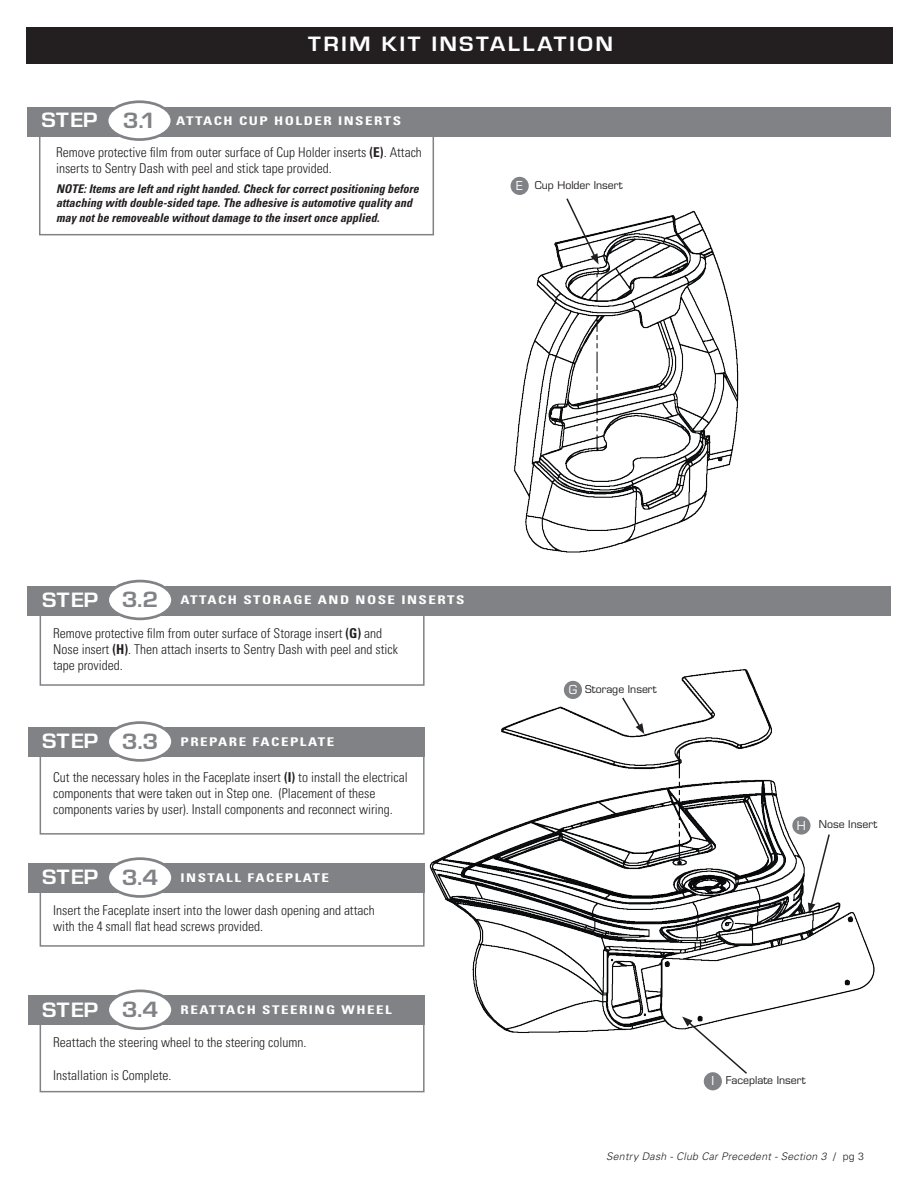
<style>
.page{position:relative;width:918px;height:1188px;background:#fff}
.page>*{position:absolute;margin:0;border:0;box-sizing:border-box;transform-origin:0 0}
.t1{font:700 21.6px "Eurostile";letter-spacing:.1em;color:#fff;scale:1.11 1}
.t2{font:300 condensed 13.5px/16.2px "Univers LT Pro";color:#231f20}
.t3{font:italic 700 condensed 12px/14.4px "Univers LT Pro";color:#231f20}
.t4{font:700 condensed 12px "Univers LT Pro";letter-spacing:.1em;color:#fff;scale:1.25 1}
.t5{font:12px "Eurostile";color:#fff}
.t6{font:10.5px "Eurostile";color:#231f20}
.t7{font:italic 300 10.5px "Univers LT Pro 45";letter-spacing:.025em;color:#231f20}
.s1{font-family:"Eurostile";font-stretch:normal;font-size:21.6px}
.s2{font-family:"Eurostile";font-stretch:normal;font-size:22.95px;color:#808285}
.s3{font-weight:700}
.s4{font-style:normal}
</style>
<div class="page">
<div style="left:39px;top:108px;width:395px;height:127px;border:2px solid #808285"></div>
<img style="left:429px;top:669px;width:446px;height:364px">
<img style="left:513px;top:210px;width:226px;height:343px">
<svg style="left:565px;top:198px;width:34px;height:66px"></svg>
<svg style="left:621px;top:696px;width:23px;height:38px"></svg>
<svg style="left:682px;top:1017px;width:67px;height:57px"></svg>
<svg style="left:808px;top:833px;width:23px;height:81px"></svg>
<div style="left:27px;top:107px;width:863px;height:30px;background:#808285"></div>
<div style="left:107px;top:102px;width:65px;height:38px;background:#fff;border-radius:50%"></div>
<div style="left:106px;top:100px;width:67px;height:41px;border:3px solid #808285;border-radius:50%"></div>
<div style="left:27px;top:27px;width:866px;height:36px;background:#231f20"></div>
<div style="left:510px;top:176px;width:19px;height:20px;background:#808285;border-radius:50%"></div>
<div style="left:509px;top:175px;width:21px;height:21px;border:2px solid #fff;border-radius:50%"></div>
<div style="left:40px;top:587px;width:385px;height:99px;border:2px solid #808285"></div>
<div style="left:28px;top:587px;width:863px;height:29px;background:#808285"></div>
<div style="left:108px;top:581px;width:65px;height:38px;background:#fff;border-radius:50%"></div>
<div style="left:106px;top:580px;width:68px;height:40px;border:3px solid #808285;border-radius:50%"></div>
<div style="left:40px;top:729px;width:385px;height:106px;border:2px solid #808285"></div>
<div style="left:28px;top:727px;width:397px;height:30px;background:#808285"></div>
<div style="left:108px;top:723px;width:65px;height:37px;background:#fff;border-radius:50%"></div>
<div style="left:106px;top:721px;width:68px;height:41px;border:3px solid #808285;border-radius:50%"></div>
<div style="left:40px;top:865px;width:385px;height:82px;border:2px solid #808285"></div>
<div style="left:28px;top:863px;width:397px;height:30px;background:#808285"></div>
<div style="left:108px;top:859px;width:65px;height:37px;background:#fff;border-radius:50%"></div>
<div style="left:106px;top:857px;width:68px;height:41px;border:3px solid #808285;border-radius:50%"></div>
<div style="left:40px;top:997px;width:385px;height:95px;border:2px solid #808285"></div>
<div style="left:28px;top:995px;width:397px;height:30px;background:#808285"></div>
<div style="left:108px;top:991px;width:65px;height:38px;background:#fff;border-radius:50%"></div>
<div style="left:106px;top:990px;width:68px;height:40px;border:3px solid #808285;border-radius:50%"></div>
<div style="left:563px;top:680px;width:20px;height:20px;background:#808285;border-radius:50%"></div>
<div style="left:562px;top:679px;width:22px;height:21px;border:2px solid #fff;border-radius:50%"></div>
<div style="left:792px;top:816px;width:19px;height:19px;background:#808285;border-radius:50%"></div>
<div style="left:791px;top:815px;width:21px;height:21px;border:2px solid #fff;border-radius:50%"></div>
<div style="left:703px;top:1071px;width:20px;height:20px;background:#808285;border-radius:50%"></div>
<div style="left:702px;top:1071px;width:21px;height:21px;border:2px solid #fff;border-radius:50%"></div>
<h1 class="t1" style="left:308px;top:28px;width:276px">TRIM KIT INSTALLATION</h1>
<p class="t4" style="left:42px;top:114px;width:289px"><span class="s1">STEP</span> <span class="s2">3.1</span> ATTACH CUP HOLDER INSERTS</p>
<p class="t2" style="left:56px;top:143px;width:367px">Remove protective film from outer surface of Cup Holder inserts <span class="s3">(E)</span>. Attach inserts to Sentry Dash with peel and stick tape provided.</p>
<p class="t3" style="left:56px;top:181px;width:364px">NOTE: Items are left and right handed. Check for correct positioning before attaching with double-sided tape. The adhesive is automotive quality and may not be removeable without damage to the insert once applied.</p>
<p class="t6" style="left:535px;top:178px;width:89px">Cup Holder Insert</p>
<p class="t5" style="left:516px;top:178px;width:8px">E</p>
<p class="t4" style="left:42px;top:593px;width:339px"><span class="s1">STEP</span> <span class="s2">3.2</span> ATTACH STORAGE AND NOSE INSERTS</p>
<p class="t2" style="left:53px;top:625px;width:346px">Remove protective film from outer surface of Storage insert <span class="s3">(G)</span> and<br>Nose insert <span class="s3">(H)</span>. Then attach inserts to Sentry Dash with peel and stick tape provided.</p>
<p class="t4" style="left:42px;top:734px;width:235px"><span class="s1">STEP</span> <span class="s2">3.3</span> PREPARE FACEPLATE</p>
<p class="t2" style="left:53px;top:768px;width:356px">Cut the necessary holes in the Faceplate insert <span class="s3">(I)</span> to install the electrical components that were taken out in Step one. (Placement of these components varies by user). Install components and reconnect wiring.</p>
<p class="t4" style="left:42px;top:870px;width:231px"><span class="s1">STEP</span> <span class="s2">3.4</span> INSTALL FACEPLATE</p>
<p class="t2" style="left:53px;top:901px;width:323px">Insert the Faceplate insert into the lower dash opening and attach with the 4 small flat head screws provided.</p>
<p class="t4" style="left:42px;top:1003px;width:281px"><span class="s1">STEP</span> <span class="s2">3.4</span> REATTACH STEERING WHEEL</p>
<p class="t2" style="left:53px;top:1034px;width:255px">Reattach the steering wheel to the steering column.</p>
<p class="t2" style="left:53px;top:1066px;width:120px">Installation is Complete.</p>
<p class="t5" style="left:569px;top:682px;width:10px">G</p>
<p class="t6" style="left:585px;top:683px;width:73px">Storage Insert</p>
<p class="t5" style="left:797px;top:818px;width:10px">H</p>
<p class="t6" style="left:819px;top:818px;width:60px">Nose Insert</p>
<p class="t5" style="left:711px;top:1074px;width:4px">I</p>
<p class="t6" style="left:726px;top:1074px;width:81px">Faceplate Insert</p>
<p class="t7" style="left:606px;top:1150px;width:259px">Sentry Dash - Club Car Precedent - Section 3 <span class="s4">/ pg 3</span></p>
</div>
